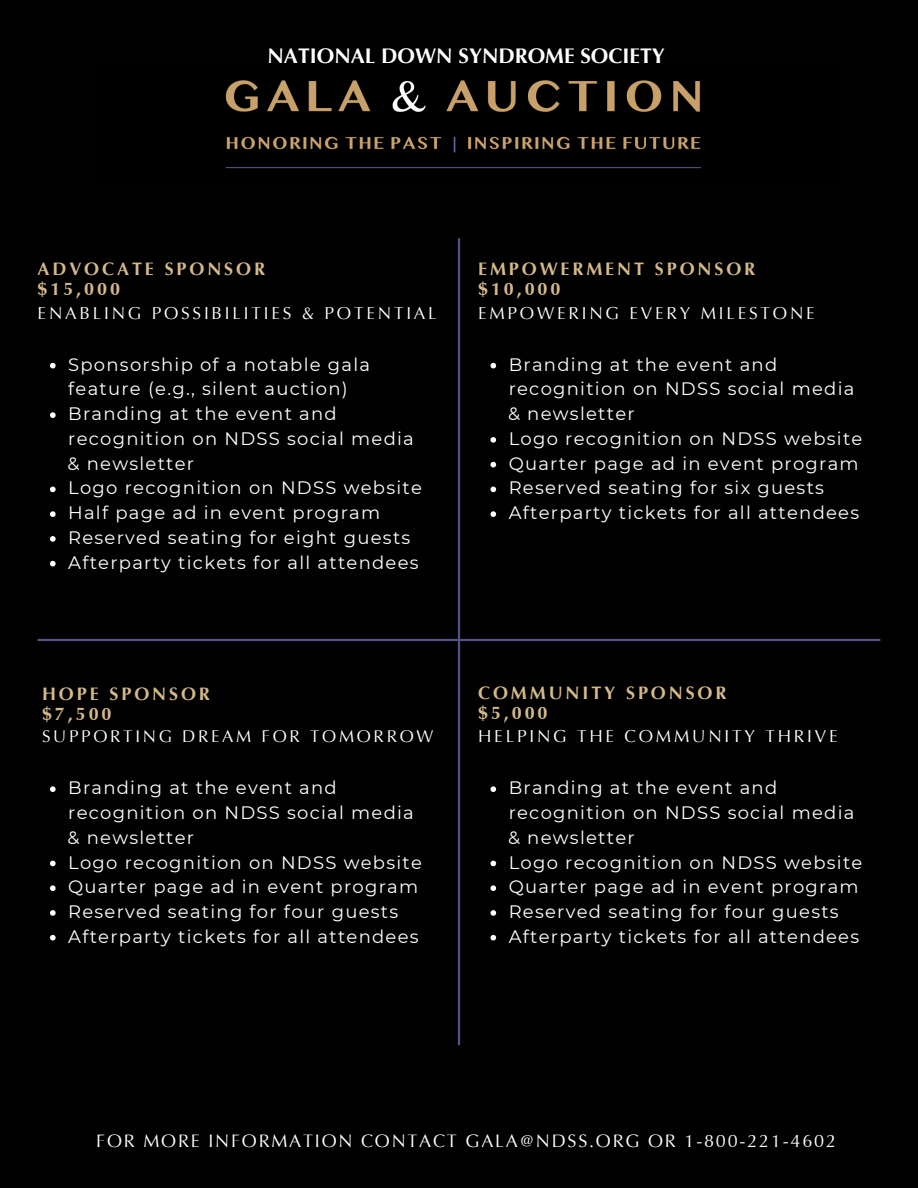
<style>
.page{position:relative;width:918px;height:1188px;background:#010101}
.page>*{position:absolute;margin:0;border:0;box-sizing:border-box;transform-origin:0 0}
.t1{font:700 21.15px "Optima LT Pro";color:#fff}
.t2{font:18px/24.8px "Montserrat";letter-spacing:.07em;color:#fff}
.t3{font:700 18px/20.2px "Optima LT Pro";letter-spacing:.16em;color:#d5b98b}
.t4{font:18px "Optima LT Pro";letter-spacing:.1em;color:#fff}
.t5{font:17.25px "Optima LT Pro";letter-spacing:.16em;color:#fff}
.t6{font:16.95px "Optima LT Pro";letter-spacing:.16em;color:#fff}
</style>
<div class="page">
<img style="left:225px;top:80px;width:477px;height:89px">
<hr style="left:458px;top:238px;width:2px;height:807px;background:#535383">
<hr style="left:38px;top:639px;width:842px;height:2px;background:#535383">
<svg style="left:50px;top:363px;width:6px;height:5px"></svg>
<svg style="left:50px;top:412px;width:6px;height:6px"></svg>
<svg style="left:50px;top:487px;width:6px;height:5px"></svg>
<svg style="left:50px;top:511px;width:6px;height:6px"></svg>
<svg style="left:50px;top:536px;width:6px;height:6px"></svg>
<svg style="left:50px;top:561px;width:6px;height:5px"></svg>
<svg style="left:490px;top:363px;width:6px;height:5px"></svg>
<svg style="left:490px;top:437px;width:6px;height:6px"></svg>
<svg style="left:490px;top:462px;width:6px;height:5px"></svg>
<svg style="left:490px;top:487px;width:6px;height:5px"></svg>
<svg style="left:490px;top:511px;width:6px;height:6px"></svg>
<svg style="left:50px;top:786px;width:6px;height:6px"></svg>
<svg style="left:50px;top:861px;width:6px;height:5px"></svg>
<svg style="left:50px;top:885px;width:6px;height:6px"></svg>
<svg style="left:50px;top:910px;width:6px;height:6px"></svg>
<svg style="left:50px;top:935px;width:6px;height:6px"></svg>
<svg style="left:490px;top:786px;width:6px;height:6px"></svg>
<svg style="left:490px;top:861px;width:6px;height:5px"></svg>
<svg style="left:490px;top:885px;width:6px;height:6px"></svg>
<svg style="left:490px;top:910px;width:6px;height:6px"></svg>
<svg style="left:490px;top:935px;width:6px;height:6px"></svg>
<p class="t1" style="left:268px;top:48px;width:399px">NATIONAL DOWN SYNDROME SOCIETY</p>
<h2 class="t3" style="left:38px;top:261px;width:229px">ADVOCATE SPONSOR $15,000</h2>
<h2 class="t5" style="left:38px;top:306px;width:401px">ENABLING POSSIBILITIES &amp; POTENTIAL</h2>
<p class="t2" style="left:68px;top:352px;width:303px">Sponsorship of a notable gala feature (e.g., silent auction)</p>
<p class="t2" style="left:68px;top:401px;width:347px">Branding at the event and recognition on NDSS social media</p>
<p class="t2" style="left:67px;top:451px;width:128px">&amp; newsletter</p>
<p class="t2" style="left:68px;top:476px;width:355px">Logo recognition on NDSS website</p>
<p class="t2" style="left:68px;top:500px;width:313px">Half page ad in event program</p>
<p class="t2" style="left:68px;top:525px;width:344px">Reserved seating for eight guests</p>
<p class="t2" style="left:68px;top:550px;width:352px">Afterparty tickets for all attendees</p>
<p class="t3" style="left:478px;top:261px;width:279px">EMPOWERMENT SPONSOR $10,000</p>
<p class="t5" style="left:478px;top:306px;width:338px">EMPOWERING EVERY MILESTONE</p>
<p class="t2" style="left:509px;top:352px;width:347px">Branding at the event and recognition on NDSS social media</p>
<p class="t2" style="left:508px;top:401px;width:128px">&amp; newsletter</p>
<p class="t2" style="left:509px;top:426px;width:355px">Logo recognition on NDSS website</p>
<p class="t2" style="left:509px;top:451px;width:351px">Quarter page ad in event program</p>
<p class="t2" style="left:509px;top:476px;width:317px">Reserved seating for six guests</p>
<h2 class="t2" style="left:509px;top:500px;width:352px">Afterparty tickets for all attendees</h2>
<h2 class="t3" style="left:42px;top:685px;width:169px">HOPE SPONSOR $7,500</h2>
<h2 class="t6" style="left:42px;top:730px;width:393px">SUPPORTING DREAM FOR TOMORROW</h2>
<p class="t2" style="left:68px;top:775px;width:347px">Branding at the event and recognition on NDSS social media</p>
<p class="t2" style="left:67px;top:825px;width:128px">&amp; newsletter</p>
<p class="t2" style="left:68px;top:850px;width:355px">Logo recognition on NDSS website</p>
<p class="t2" style="left:68px;top:874px;width:351px">Quarter page ad in event program</p>
<p class="t2" style="left:68px;top:899px;width:332px">Reserved seating for four guests</p>
<p class="t2" style="left:68px;top:924px;width:352px">Afterparty tickets for all attendees</p>
<p class="t3" style="left:478px;top:684px;width:250px">COMMUNITY SPONSOR $5,000</p>
<p class="t5" style="left:478px;top:730px;width:361px">HELPING THE COMMUNITY THRIVE</p>
<p class="t2" style="left:509px;top:775px;width:347px">Branding at the event and recognition on NDSS social media</p>
<p class="t2" style="left:508px;top:825px;width:128px">&amp; newsletter</p>
<p class="t2" style="left:509px;top:850px;width:355px">Logo recognition on NDSS website</p>
<p class="t2" style="left:509px;top:874px;width:351px">Quarter page ad in event program</p>
<p class="t2" style="left:509px;top:899px;width:332px">Reserved seating for four guests</p>
<h2 class="t2" style="left:509px;top:924px;width:352px">Afterparty tickets for all attendees</h2>
<h2 class="t4" style="left:96px;top:1134px;width:741px">FOR MORE INFORMATION CONTACT GALA@NDSS.ORG OR 1-800-221-4602</h2>
</div>
